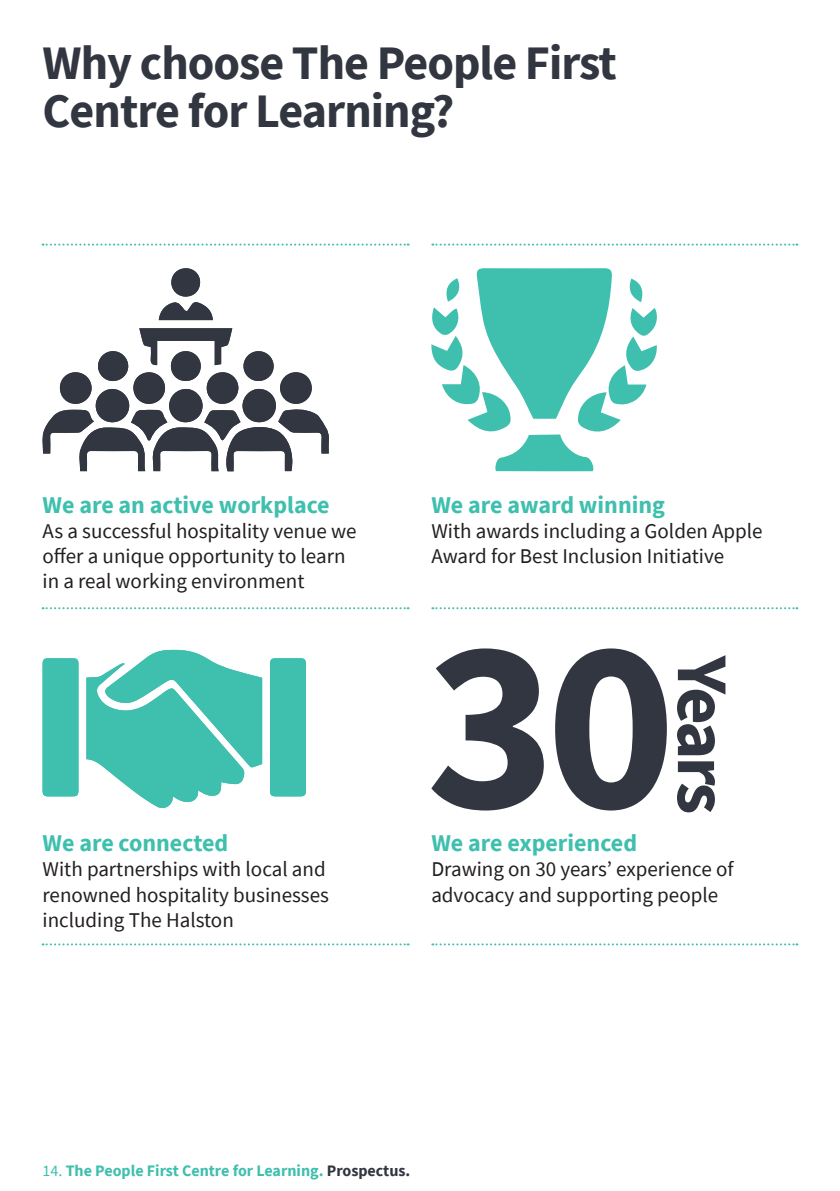
<style>
.page{position:relative;width:840px;height:1191px;background:#fff}
.page>*{position:absolute;margin:0;border:0;box-sizing:border-box;transform-origin:0 0}
.Bodycopy_10_5pt{font:700 72.8px "Source Sans Pro";color:#323640}
.t1{font:700 48px/48px "Source Sans Pro";letter-spacing:-.02em;color:#323640}
.Crosshead{font:700 24px "Source Sans Pro";color:#3fbfae}
.Bodycopy_10_5pt-2{font:21px/25.2px "Source Sans Pro";color:#231f20}
.t2{font:700 16px "Source Sans Pro";color:#3fbfae}
.s1{font-weight:400}
.s2{color:#323640}
</style>
<div class="page">
<svg style="left:431px;top:648px;width:235px;height:162px"></svg>
<svg style="left:45px;top:661px;width:258px;height:136px"></svg>
<svg style="left:86px;top:649px;width:176px;height:160px"></svg>
<div style="left:270px;top:658px;width:36px;height:138px;background:#3fbfae"></div>
<div style="left:43px;top:658px;width:35px;height:138px;background:#3fbfae"></div>
<svg style="left:431px;top:268px;width:226px;height:203px"></svg>
<svg style="left:59px;top:268px;width:253px;height:141px"></svg>
<svg style="left:139px;top:328px;width:93px;height:37px"></svg>
<div style="left:242px;top:389px;width:34px;height:33px;background:#323640;border-radius:50%"></div>
<div style="left:169px;top:389px;width:33px;height:33px;background:#323640;border-radius:50%"></div>
<div style="left:96px;top:389px;width:33px;height:33px;background:#323640;border-radius:50%"></div>
<div style="left:133px;top:372px;width:32px;height:32px;background:#323640;border-radius:50%"></div>
<div style="left:206px;top:372px;width:32px;height:32px;background:#323640;border-radius:50%"></div>
<div style="left:280px;top:372px;width:31px;height:32px;background:#323640;border-radius:50%"></div>
<div style="left:60px;top:372px;width:32px;height:32px;background:#323640;border-radius:50%"></div>
<svg style="left:159px;top:302px;width:54px;height:18px"></svg>
<div style="left:98px;top:351px;width:30px;height:30px;background:#323640;border-radius:50%"></div>
<div style="left:243px;top:351px;width:31px;height:30px;background:#323640;border-radius:50%"></div>
<div style="left:171px;top:351px;width:30px;height:30px;background:#323640;border-radius:50%"></div>
<div style="left:171px;top:268px;width:29px;height:29px;background:#323640;border-radius:50%"></div>
<svg style="left:42px;top:409px;width:287px;height:62px"></svg>
<svg style="left:43px;top:607px;width:365px;height:2px"></svg>
<svg style="left:43px;top:943px;width:365px;height:2px"></svg>
<svg style="left:43px;top:243px;width:365px;height:2px"></svg>
<svg style="left:432px;top:607px;width:365px;height:2px"></svg>
<svg style="left:432px;top:943px;width:365px;height:2px"></svg>
<svg style="left:432px;top:243px;width:365px;height:2px"></svg>
<p class="t1" style="left:43px;top:38px;width:575px">Why choose The People First<br>Centre for Learning?</p>
<p class="Crosshead" style="left:43px;top:488px;width:288px">We are an active workplace</p>
<p class="Bodycopy_10_5pt-2" style="left:43px;top:518px;width:315px">As a successful hospitality venue we offer a unique opportunity to learn in a real working environment</p>
<p class="Crosshead" style="left:43px;top:827px;width:187px">We are connected</p>
<p class="Bodycopy_10_5pt-2" style="left:43px;top:856px;width:288px">With partnerships with local and renowned hospitality businesses including The Halston</p>
<p class="Crosshead" style="left:431px;top:488px;width:235px">We are award winning</p>
<p class="Bodycopy_10_5pt-2" style="left:431px;top:518px;width:332px">With awards including a Golden Apple<br>Award for Best Inclusion Initiative</p>
<p class="Bodycopy_10_5pt" style="left:751px;top:656px;width:160px;rotate:90deg">Years</p>
<p class="Crosshead" style="left:431px;top:827px;width:207px">We are experienced</p>
<p class="Bodycopy_10_5pt-2" style="left:431px;top:856px;width:303px">Drawing on 30 years’ experience of advocacy and supporting people</p>
<p class="t2" style="left:43px;top:1159px;width:369px"><span class="s1">14.</span> The People First Centre for Learning. <span class="s2">Prospectus.</span></p>
</div>
